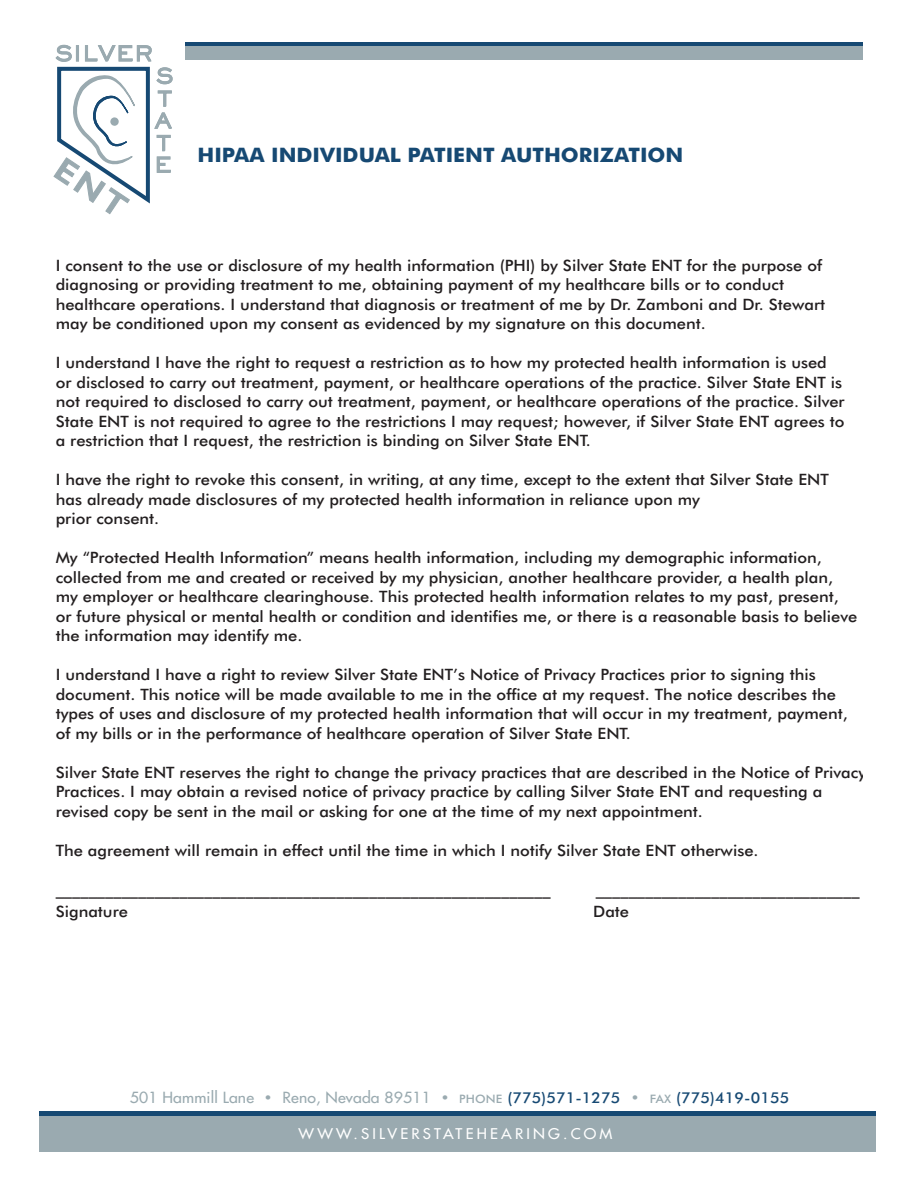
<style>
.page{position:relative;width:918px;height:1188px;background:#fff}
.page>*{position:absolute;margin:0;border:0;box-sizing:border-box;transform-origin:0 0}
.t1{font:700 19.95px "Futura BT";color:#164973;scale:1.05 1}
.t2{font:500 15.6px/19.5px "Futura BT";color:#231f20;scale:1.05 1}
.t3{font:15px "Futura";letter-spacing:.01em;color:#9aaab0;scale:1.05 1}
.t4{font:14.4px "Futura";letter-spacing:.21em;color:#fff;scale:1.05 1}
.s1{font-family:"Futura BT";font-weight:500}
.s2{font-family:"Futura BT";font-weight:500;font-size:11.7px}
.s3{font-family:"Futura BT";font-weight:500;color:#164973}
</style>
<div class="page">
<svg style="left:39px;top:1111px;width:837px;height:6px;background:#2c597d"></svg>
<div style="left:39px;top:1117px;width:837px;height:35px;background:#9aaab0"></div>
<svg style="left:185px;top:42px;width:678px;height:5px;background:#305c7f"></svg>
<div style="left:185px;top:47px;width:678px;height:13px;background:#9aaab0"></div>
<svg style="left:53px;top:44px;width:120px;height:171px"></svg>
<div style="left:110px;top:117px;width:9px;height:9px;background:#9aaab0;border-radius:50%"></div>
<p class="t1" style="left:198px;top:143px;width:464px">HIPAA INDIVIDUAL PATIENT AUTHORIZATION</p>
<p class="t2" style="left:56px;top:255px;width:734px">I consent to the use or disclosure of my health information (PHI) by Silver State ENT for the purpose of diagnosing or providing treatment to me, obtaining payment of my healthcare bills or to conduct healthcare operations. I understand that diagnosis or treatment of me by Dr. Zamboni and Dr. Stewart may be conditioned upon my consent as evidenced by my signature on this document.</p>
<p class="t2" style="left:56px;top:353px;width:753px">I understand I have the right to request a restriction as to how my protected health information is used or disclosed to carry out treatment, payment, or healthcare operations of the practice. Silver State ENT is not required to disclosed to carry out treatment, payment, or healthcare operations of the practice. Silver State ENT is not required to agree to the restrictions I may request; however, if Silver State ENT agrees to a restriction that I request, the restriction is binding on Silver State ENT.</p>
<p class="t2" style="left:56px;top:470px;width:738px">I have the right to revoke this consent, in writing, at any time, except to the extent that Silver State ENT has already made disclosures of my protected health information in reliance upon my<br>prior consent.</p>
<p class="t2" style="left:56px;top:548px;width:765px">My “Protected Health Information” means health information, including my demographic information, collected from me and created or received by my physician, another healthcare provider, a health plan, my employer or healthcare clearinghouse. This protected health information relates to my past, present, or future physical or mental health or condition and identifies me, or there is a reasonable basis to believe the information may identify me.</p>
<p class="t2" style="left:56px;top:665px;width:756px">I understand I have a right to review Silver State ENT’s Notice of Privacy Practices prior to signing this document. This notice will be made available to me in the office at my request. The notice describes the types of uses and disclosure of my protected health information that will occur in my treatment, payment, of my bills or in the performance of healthcare operation of Silver State ENT.</p>
<p class="t2" style="left:56px;top:762px;width:773px">Silver State ENT reserves the right to change the privacy practices that are described in the Notice of Privacy<br>Practices. I may obtain a revised notice of privacy practice by calling Silver State ENT and requesting a revised copy be sent in the mail or asking for one at the time of my next appointment.</p>
<p class="t2" style="left:56px;top:840px;width:671px">The agreement will remain in effect until the time in which I notify Silver State ENT otherwise.</p>
<p class="t2" style="left:56px;top:879px;width:473px">____________________________________________________________</p>
<p class="t2" style="left:596px;top:879px;width:253px">________________________________</p>
<p class="t2" style="left:56px;top:902px;width:70px">Signature</p>
<p class="t2" style="left:593px;top:902px;width:36px">Date</p>
<p class="t3" style="left:130px;top:1088px;width:629px">501 Hammill Lane <span class="s1">•</span> Reno, Nevada 89511 <span class="s1">•</span> <span class="s2">PHONE</span> <span class="s3">(775)571-1275</span> <span class="s1">•</span> <span class="s2">FAX</span> <span class="s3">(775)419-0155</span></p>
<p class="t4" style="left:299px;top:1125px;width:300px">WWW.SILVERSTATEHEARING.COM</p>
</div>
